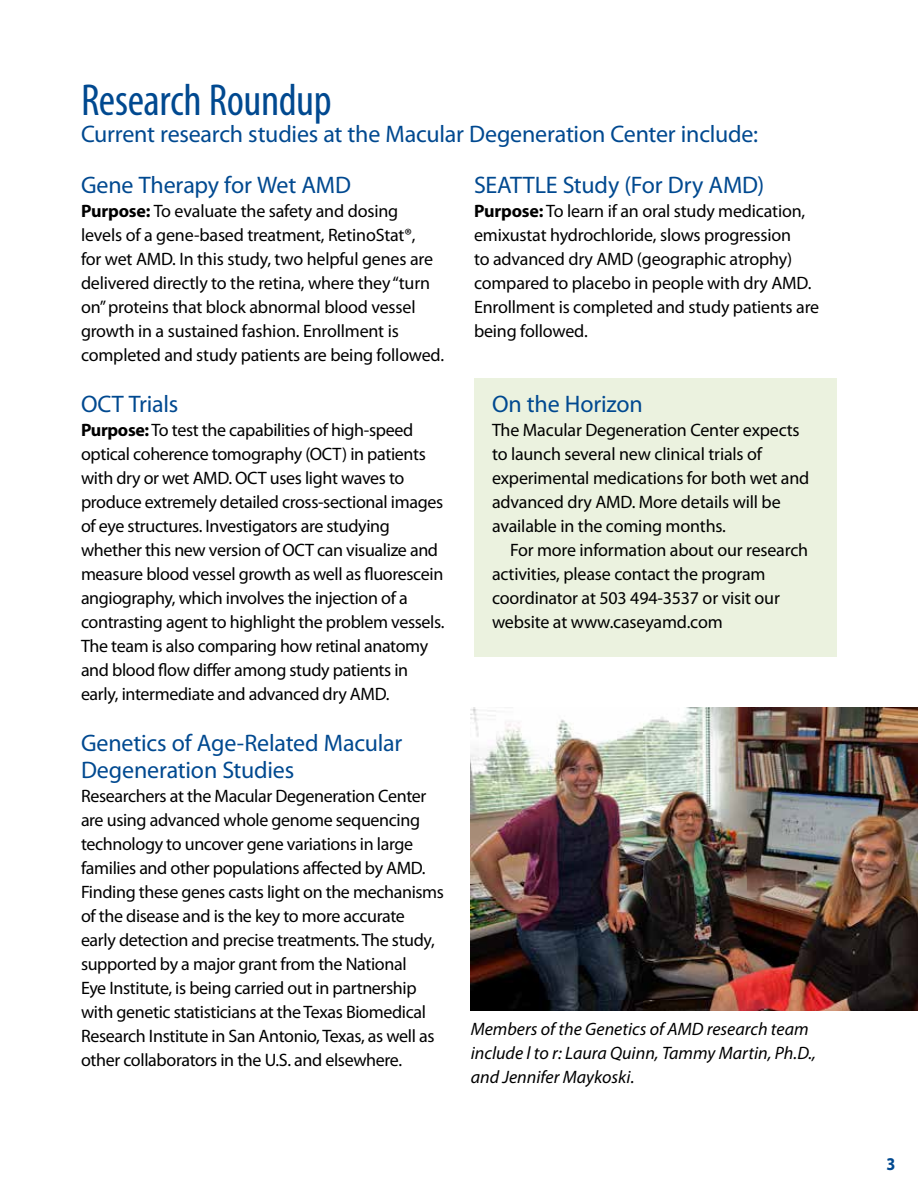
<style>
.page{position:relative;width:918px;height:1188px;background:#fff}
.page>*{position:absolute;margin:0;border:0;box-sizing:border-box;transform-origin:0 0}
.t1{font:condensed 45px "Myriad Pro";letter-spacing:-.01em;color:#004990}
.t2{font:24px/51.2px "Myriad Pro";letter-spacing:-.01em;color:#004990;text-align:right}
.t3{font:18px/24px "Myriad Pro";letter-spacing:-.02em;color:#000}
.t4{font:italic 18px/24px "Myriad Pro";color:#000}
.t5{font:700 18px "Myriad Pro";color:#004990;scale:.9 1}
.s1{font-weight:700}
</style>
<div class="page">
<div style="left:474px;top:378px;width:363px;height:279px;background:#ebf2df"></div>
<img style="left:471px;top:707px;width:447px;height:304px">
<h1 class="t1" style="left:81px;top:73px;width:252px">Research Roundup</h1>
<h2 class="t2" style="left:81px;top:108px;width:685px">Current research studies at the Macular Degeneration Center include:<br>SEATTLE Study (For Dry AMD)</h2>
<p class="t3" style="left:474px;top:199px;width:347px"><span class="s1">Purpose:</span> To learn if an oral study medication, emixustat hydrochloride, slows progression<br>to advanced dry AMD (geographic atrophy) compared to placebo in people with dry AMD.<br>Enrollment is completed and study patients are being followed.</p>
<h2 class="t2" style="left:81px;top:159px;width:272px">Gene Therapy for Wet AMD</h2>
<p class="t3" style="left:81px;top:199px;width:365px"><span class="s1">Purpose:</span> To evaluate the safety and dosing<br>levels of a gene-based treatment, RetinoStat®,<br>for wet AMD. In this study, two helpful genes are delivered directly to the retina, where they “turn on” proteins that block abnormal blood vessel growth in a sustained fashion. Enrollment is completed and study patients are being followed.</p>
<h2 class="t2" style="left:81px;top:378px;width:99px">OCT Trials</h2>
<p class="t3" style="left:81px;top:418px;width:365px"><span class="s1">Purpose:</span> To test the capabilities of high-speed optical coherence tomography (OCT) in patients with dry or wet AMD. OCT uses light waves to produce extremely detailed cross-sectional images of eye structures. Investigators are studying whether this new version of OCT can visualize and measure blood vessel growth as well as fluorescein angiography, which involves the injection of a contrasting agent to highlight the problem vessels.<br>The team is also comparing how retinal anatomy and blood flow differ among study patients in early, intermediate and advanced dry AMD.</p>
<h2 class="t2" style="left:81px;top:729px;width:323px;line-height:27px;text-align:left">Genetics of Age-Related Macular<br>Degeneration Studies</h2>
<p class="t3" style="left:81px;top:784px;width:365px">Researchers at the Macular Degeneration Center are using advanced whole genome sequencing technology to uncover gene variations in large families and other populations affected by AMD.<br>Finding these genes casts light on the mechanisms of the disease and is the key to more accurate early detection and precise treatments. The study, supported by a major grant from the National<br>Eye Institute, is being carried out in partnership with genetic statisticians at the Texas Biomedical Research Institute in San Antonio, Texas, as well as other collaborators in the U.S. and elsewhere.</p>
<h2 class="t2" style="left:492px;top:378px;width:152px">On the Horizon</h2>
<p class="t3" style="left:492px;top:418px;width:319px">The Macular Degeneration Center expects to launch several new clinical trials of experimental medications for both wet and advanced dry AMD. More details will be available in the coming months.</p>
<p class="t3" style="left:492px;top:538px;width:318px;text-indent:18px">For more information about our research activities, please contact the program coordinator at 503 494-3537 or visit our website at www.caseyamd.com</p>
<p class="t4" style="left:471px;top:1016px;width:347px">Members of the Genetics of AMD research team include l to r: Laura Quinn, Tammy Martin, Ph.D., and Jennifer Maykoski.</p>
<p class="t5" style="left:887px;top:1152px;width:11px">3</p>
</div>
